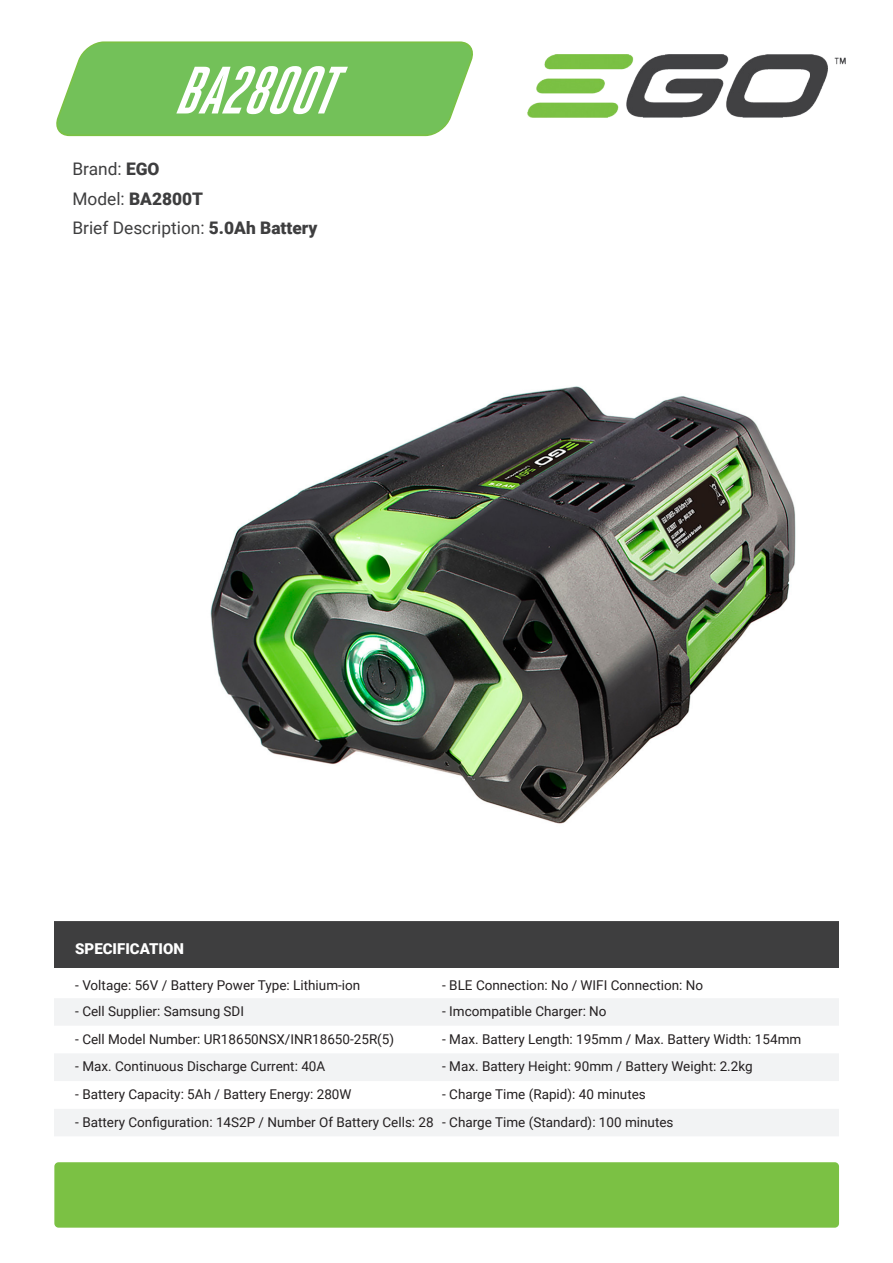
<style>
.page{position:relative;width:893px;height:1263px;background:#fff}
.page>*{position:absolute;margin:0;border:0;box-sizing:border-box;transform-origin:0 0}
.t1{font:italic 700 66.75px "Heroic Condensed";color:#fff}
.t2{font:17.4px/29.7px "Roboto";color:#3e3e3f}
.t3{font:900 15px "Roboto";color:#fff}
.t4{font:13.5px "Roboto";color:#231f20}
.s1{font-weight:900}
</style>
<div class="page">
<img style="left:210px;top:386px;width:586px;height:438px">
<div style="left:54px;top:1162px;width:785px;height:66px;background:#7bc144;border-radius:4px"></div>
<div style="left:54px;top:921px;width:785px;height:47px;background:#3e3e3f"></div>
<div style="left:54px;top:998px;width:785px;height:27px;background:#f2f3f4"></div>
<div style="left:54px;top:1054px;width:785px;height:27px;background:#f2f3f4"></div>
<div style="left:54px;top:1109px;width:785px;height:27px;background:#f2f3f4"></div>
<svg style="left:56px;top:41px;width:417px;height:96px;background:#7ec564"></svg>
<img style="left:527px;top:54px;width:319px;height:64px">
<p class="t1" style="left:173px;top:54px;width:189px">BA2800T</p>
<p class="t2" style="left:72px;top:153px;width:246px">Brand: <span class="s1">EGO<br></span>Model: <span class="s1">BA2800T<br></span>Brief Description: <span class="s1">5.0Ah Battery</span></p>
<p class="t3" style="left:75px;top:938px;width:110px">SPECIFICATION</p>
<p class="t4" style="left:75px;top:975px;width:287px">- Voltage: 56V / Battery Power Type: Lithium-ion</p>
<p class="t4" style="left:442px;top:975px;width:262px">- BLE Connection: No / WIFI Connection: No</p>
<p class="t4" style="left:75px;top:1002px;width:170px">- Cell Supplier: Samsung SDI</p>
<p class="t4" style="left:442px;top:1002px;width:166px">- Imcompatible Charger: No</p>
<p class="t4" style="left:75px;top:1029px;width:320px">- Cell Model Number: UR18650NSX/INR18650-25R(5)</p>
<p class="t4" style="left:442px;top:1029px;width:361px">- Max. Battery Length: 195mm / Max. Battery Width: 154mm</p>
<p class="t4" style="left:75px;top:1057px;width:252px">- Max. Continuous Discharge Current: 40A</p>
<p class="t4" style="left:442px;top:1057px;width:312px">- Max. Battery Height: 90mm / Battery Weight: 2.2kg</p>
<p class="t4" style="left:75px;top:1085px;width:278px">- Battery Capacity: 5Ah / Battery Energy: 280W</p>
<p class="t4" style="left:442px;top:1085px;width:205px">- Charge Time (Rapid): 40 minutes</p>
<p class="t4" style="left:75px;top:1112px;width:360px">- Battery Configuration: 14S2P / Number Of Battery Cells: 28</p>
<p class="t4" style="left:442px;top:1112px;width:233px">- Charge Time (Standard): 100 minutes</p>
</div>
